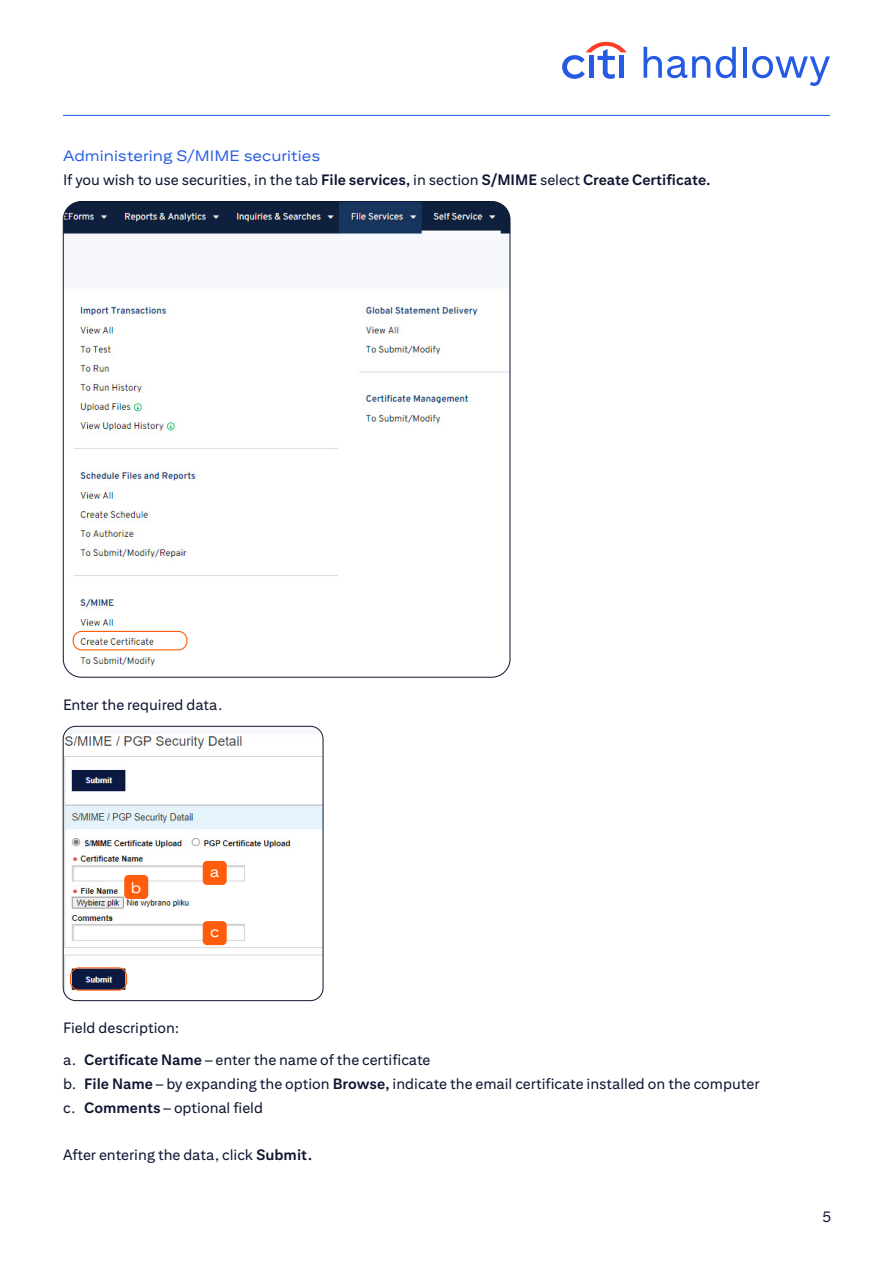
<style>
.page{position:relative;width:893px;height:1263px;background:#fff}
.page>*{position:absolute;margin:0;border:0;box-sizing:border-box;transform-origin:0 0}
.t1{font:15px/32.2px "Citi Sans Text";color:#0f1632}
.t2{font:15px "Citi Sans Display";color:#255be3}
.t3{font:15px "Citi Sans Display";color:#fff}
.s1{font-weight:700}
</style>
<div class="page">
<hr style="left:63px;top:115px;width:767px;height:1px;background:#255be3">
<svg style="left:562px;top:42px;width:65px;height:37px"></svg>
<svg style="left:643px;top:47px;width:67px;height:31px"></svg>
<svg style="left:716px;top:47px;width:20px;height:31px"></svg>
<hr style="left:743px;top:47px;width:4px;height:31px;background:#255be3">
<svg style="left:752px;top:56px;width:78px;height:30px"></svg>
<img style="left:63px;top:201px;width:447px;height:476px">
<div style="left:73px;top:631px;width:114px;height:19px;border:1px solid #ff5c0b;border-radius:9px"></div>
<img style="left:63px;top:726px;width:260px;height:275px">
<div style="left:63px;top:726px;width:260px;height:275px;border:1px solid #0f1632;border-radius:13px"></div>
<div style="left:203px;top:861px;width:24px;height:24px;background:#ff5c0b;border-radius:4px"></div>
<div style="left:203px;top:921px;width:24px;height:24px;background:#ff5c0b;border-radius:4px"></div>
<div style="left:124px;top:875px;width:24px;height:24px;background:#ff5c0b;border-radius:4px"></div>
<div style="left:70px;top:967px;width:57px;height:24px;border:1px solid #ff5c0b;border-radius:9px"></div>
<p class="t2" style="left:63px;top:147px;width:259px">Administering S/MIME securities</p>
<p class="t1" style="left:63px;top:163px;width:649px">If you wish to use securities, in the tab <span class="s1">File services,</span> in section <span class="s1">S/MIME</span> select <span class="s1">Create Certificate.</span></p>
<p class="t1" style="left:63px;top:688px;width:161px">Enter the required data.</p>
<p class="t3" style="left:131px;top:879px;width:12px">b</p>
<p class="t3" style="left:210px;top:863px;width:11px">a</p>
<p class="t3" style="left:210px;top:923px;width:11px">c</p>
<p class="t1" style="left:63px;top:1011px;width:369px">Field description:<br>a. <span class="s1">Certificate Name</span> – enter the name of the certificate</p>
<p class="t1" style="left:63px;top:1072px;width:698px;line-height:23.7px">b. <span class="s1">File Name</span> – by expanding the option <span class="s1">Browse,</span> indicate the email certificate installed on the computer c. <span class="s1">Comments</span> – optional field</p>
<p class="t1" style="left:63px;top:1138px;width:250px">After entering the data, click <span class="s1">Submit.</span></p>
<p class="t1" style="left:822px;top:1200px;width:11px">5</p>
</div>
